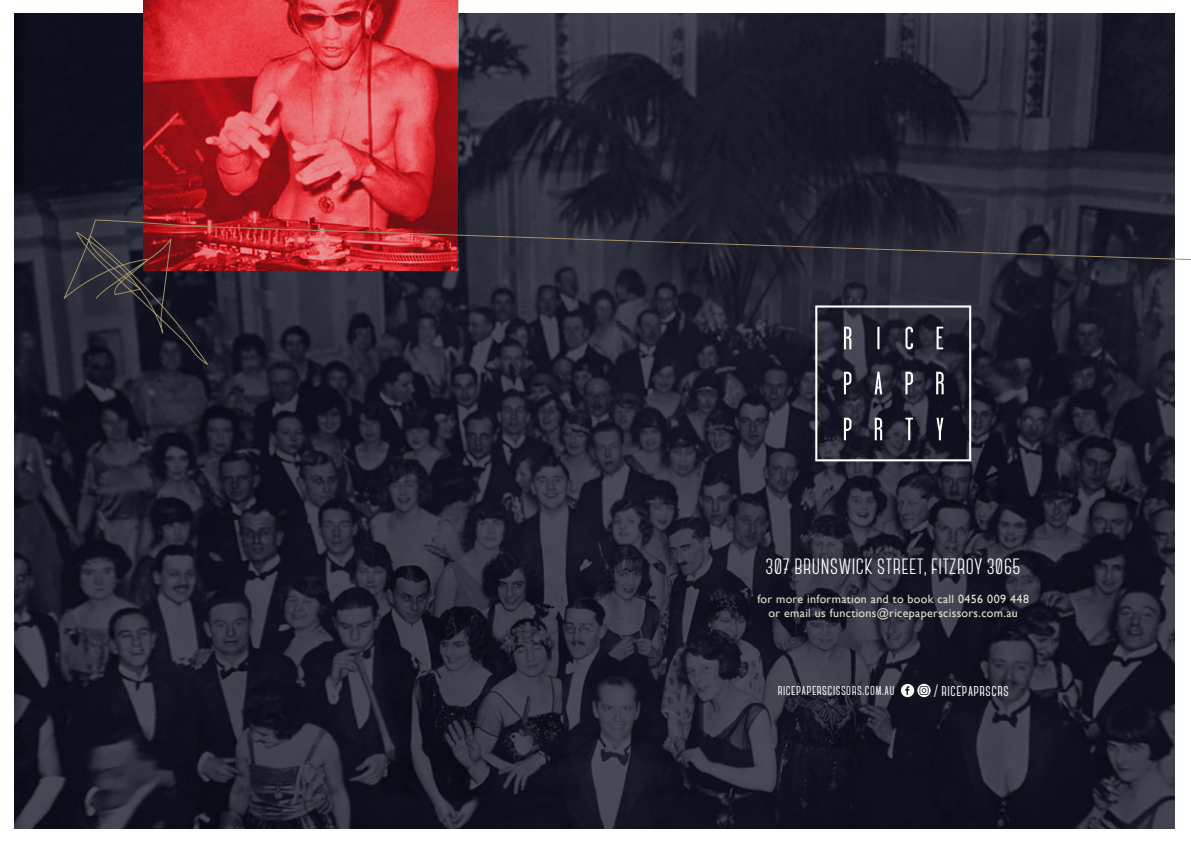
<style>
.page{position:relative;width:1191px;height:842px;background:#fff}
.page>*{position:absolute;margin:0;border:0;box-sizing:border-box;transform-origin:0 0}
.t1{font:700 22.2px "Canter";letter-spacing:.025em;color:#fff}
.t2{font:700 17.9px "Canter";letter-spacing:.025em;color:#fff}
.t3{font:700 16.2px "Canter";letter-spacing:.025em;color:#fff}
.t4{font:12px/14.4px "Gill Sans";letter-spacing:.025em;color:#e8e5d8;text-align:center}
</style>
<div class="page">
<img style="left:14px;top:13px;width:1160px;height:815px">
<img style="left:144px;top:0;width:314px;height:219px">
<svg style="left:815px;top:377px;width:156px;height:84px;background:#2f313c"></svg>
<svg style="left:917px;top:684px;width:13px;height:13px"></svg>
<svg style="left:901px;top:684px;width:27px;height:13px"></svg>
<svg style="left:62px;top:219px;width:1129px;height:158px;background:#352a35"></svg>
<h1 class="t1" style="left:766px;top:555px;width:256px">307 BRUNSWICK STREET, FITZROY 3065</h1>
<p class="t4" style="left:757px;top:592px;width:273px">for more information and to book call 0456 009 448 or email us functions@ricepaperscissors.com.au</p>
<h3 class="t3" style="left:777px;top:681px;width:118px">ricepaperscissors.com.au</h3>
<h2 class="t2" style="left:933px;top:681px;width:76px">/ ricepaprscrs</h2>
</div>
